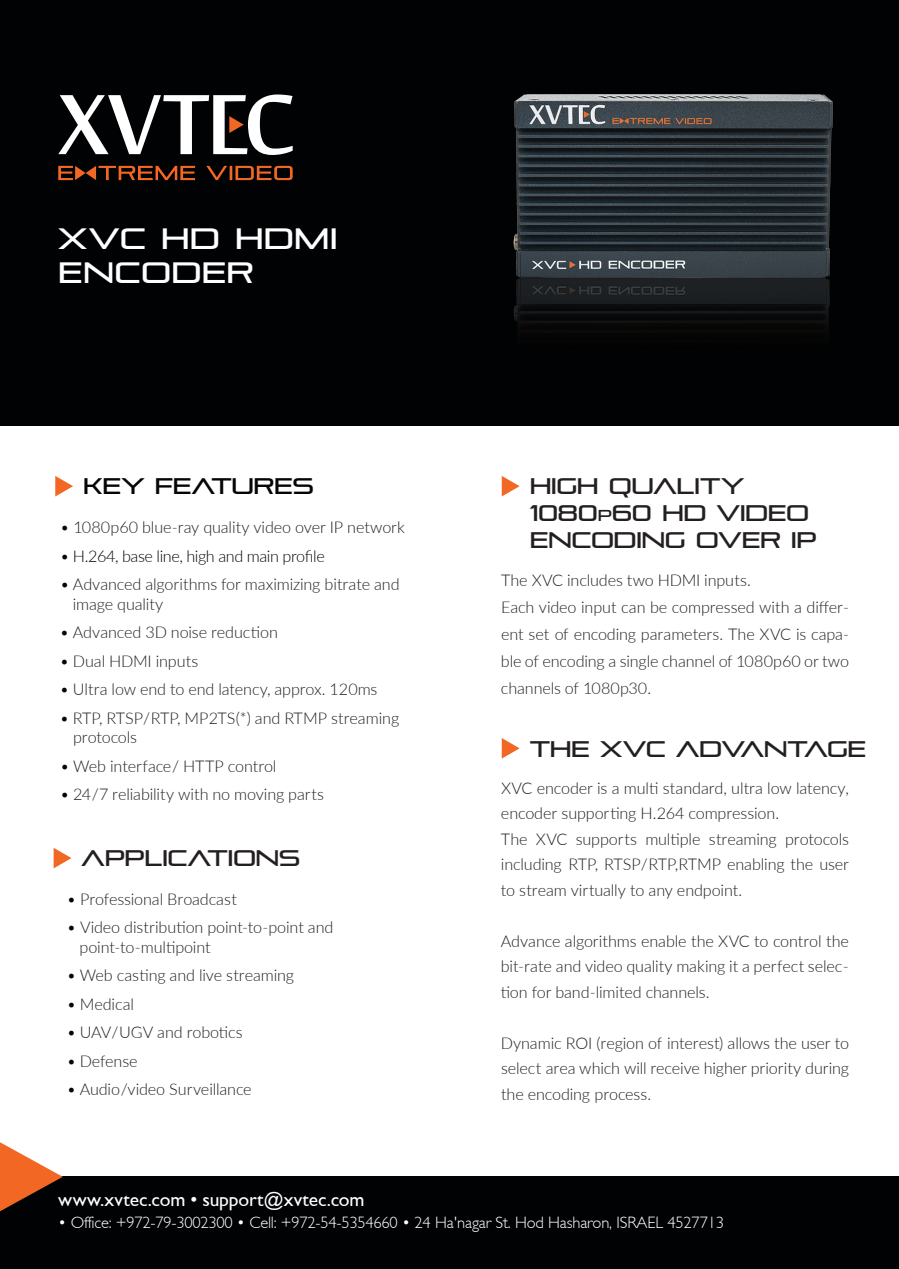
<style>
.page{position:relative;width:899px;height:1269px;background:#fff}
.page>*{position:absolute;margin:0;border:0;box-sizing:border-box;transform-origin:0 0}
.t1{font:29.4px/34px "Pirulen Rg";letter-spacing:.005em;color:#fff}
.t2{font:22.5px/27px "Pirulen Rg";letter-spacing:-.025em;color:#231f20}
.t3{font:22.5px "Pirulen Rg";letter-spacing:-.01em;color:#050504}
.t4{font:19.5px "Gill Sans";letter-spacing:-.005em;color:#fff}
.t5{font:300 16.5px "Gill Sans";letter-spacing:-.01em;color:#fff}
.t6{font:300 16.2px/25.5px "Lato";letter-spacing:-.01em;color:#231f20}
.t7{font:300 16.2px "Lato";letter-spacing:-.025em;color:#050504}
.s1{font-size:15.75px}
.s2{color:#050504}
</style>
<div class="page">
<div style="left:0;top:0;width:899px;height:426px;background:#010203"></div>
<div style="left:0;top:1177px;width:899px;height:92px;background:#010203"></div>
<svg style="left:0;top:1142px;width:63px;height:69px"></svg>
<svg style="left:58px;top:94px;width:235px;height:61px"></svg>
<svg style="left:58px;top:166px;width:235px;height:14px"></svg>
<svg style="left:502px;top:476px;width:18px;height:20px"></svg>
<svg style="left:55px;top:476px;width:18px;height:20px"></svg>
<svg style="left:502px;top:738px;width:18px;height:21px"></svg>
<svg style="left:54px;top:848px;width:17px;height:20px"></svg>
<img style="left:514px;top:94px;width:319px;height:239px">
<h1 class="t1" style="left:58px;top:221px;width:281px">XVC HD HDMI<br>ENCODER</h1>
<h2 class="t3" style="left:83px;top:473px;width:232px">KEY FEATURES</h2>
<h2 class="t2" style="left:530px;top:473px;width:288px">HIGH QUALITY<br>1080<span class="s1">P</span>60 HD VIDEO<br>ENCODING OVER IP</h2>
<p class="t6" style="left:60px;top:514px;width:346px"><span class="s2">•</span> 1080p60 blue-ray quality video over IP network</p>
<p class="t7" style="left:60px;top:545px;width:266px">• H.264, base line, high and main profile</p>
<p class="t6" style="left:73px;top:574px;width:328px;line-height:19.5px;text-indent:-13px"><span class="s2">•</span> Advanced algorithms for maximizing bitrate and image quality</p>
<p class="t6" style="left:60px;top:619px;width:219px"><span class="s2">•</span> Advanced 3D noise reduction</p>
<p class="t6" style="left:60px;top:647px;width:140px"><span class="s2">•</span> Dual HDMI inputs</p>
<p class="t6" style="left:60px;top:676px;width:319px"><span class="s2">•</span> Ultra low end to end latency, approx. 120ms</p>
<p class="t6" style="left:73px;top:707px;width:328px;line-height:19.5px;text-indent:-13px"><span class="s2">•</span> RTP, RTSP/RTP, MP2TS(*) and RTMP streaming protocols</p>
<p class="t6" style="left:60px;top:752px;width:218px"><span class="s2">•</span> Web interface/ HTTP control</p>
<p class="t6" style="left:60px;top:781px;width:265px"><span class="s2">•</span> 24/7 reliability with no moving parts</p>
<p class="t6" style="left:501px;top:775px;width:350px">XVC encoder is a multi standard, ultra low latency, encoder supporting H.264 compression.<br>The XVC supports multiple streaming protocols including RTP, RTSP/RTP,RTMP enabling the user to stream virtually to any endpoint.</p>
<p class="t6" style="left:501px;top:928px;width:350px;text-align:justify">Advance algorithms enable the XVC to control the bit-rate and video quality making it a perfect selec&shy;tion for band-limited channels.</p>
<p class="t6" style="left:501px;top:1030px;width:350px;text-align:justify">Dynamic ROI (region of interest) allows the user to select area which will receive higher priority during the encoding process.</p>
<p class="t6" style="left:501px;top:566px;width:350px;line-height:27px">The XVC includes two HDMI inputs.<br>Each video input can be compressed with a differ&shy;ent set of encoding parameters. The XVC is capa&shy;ble of encoding a single channel of 1080p60 or two channels of 1080p30.</p>
<h2 class="t2" style="left:530px;top:735px;width:338px">THE XVC ADVANTAGE</h2>
<h2 class="t2" style="left:82px;top:845px;width:220px">APPLICATIONS</h2>
<p class="t6" style="left:67px;top:886px;width:172px"><span class="s2">•</span> Professional Broadcast</p>
<p class="t6" style="left:80px;top:917px;width:255px;line-height:19.5px;text-indent:-13px"><span class="s2">•</span> Video distribution point-to-point and point-to-multipoint</p>
<p class="t6" style="left:67px;top:962px;width:229px"><span class="s2">•</span> Web casting and live streaming</p>
<p class="t6" style="left:67px;top:991px;width:69px"><span class="s2">•</span> Medical</p>
<p class="t6" style="left:67px;top:1019px;width:177px"><span class="s2">•</span> UAV/UGV and robotics</p>
<p class="t6" style="left:67px;top:1048px;width:72px"><span class="s2">•</span> Defense</p>
<p class="t6" style="left:67px;top:1076px;width:186px"><span class="s2">•</span> Audio/video Surveillance</p>
<p class="t4" style="left:58px;top:1188px;width:308px">www.xvtec.com • support@xvtec.com</p>
<p class="t5" style="left:58px;top:1213px;width:667px">• Office: +972-79-3002300 • Cell: +972-54-5354660 • 24 Ha'nagar St. Hod Hasharon, ISRAEL 4527713</p>
</div>
